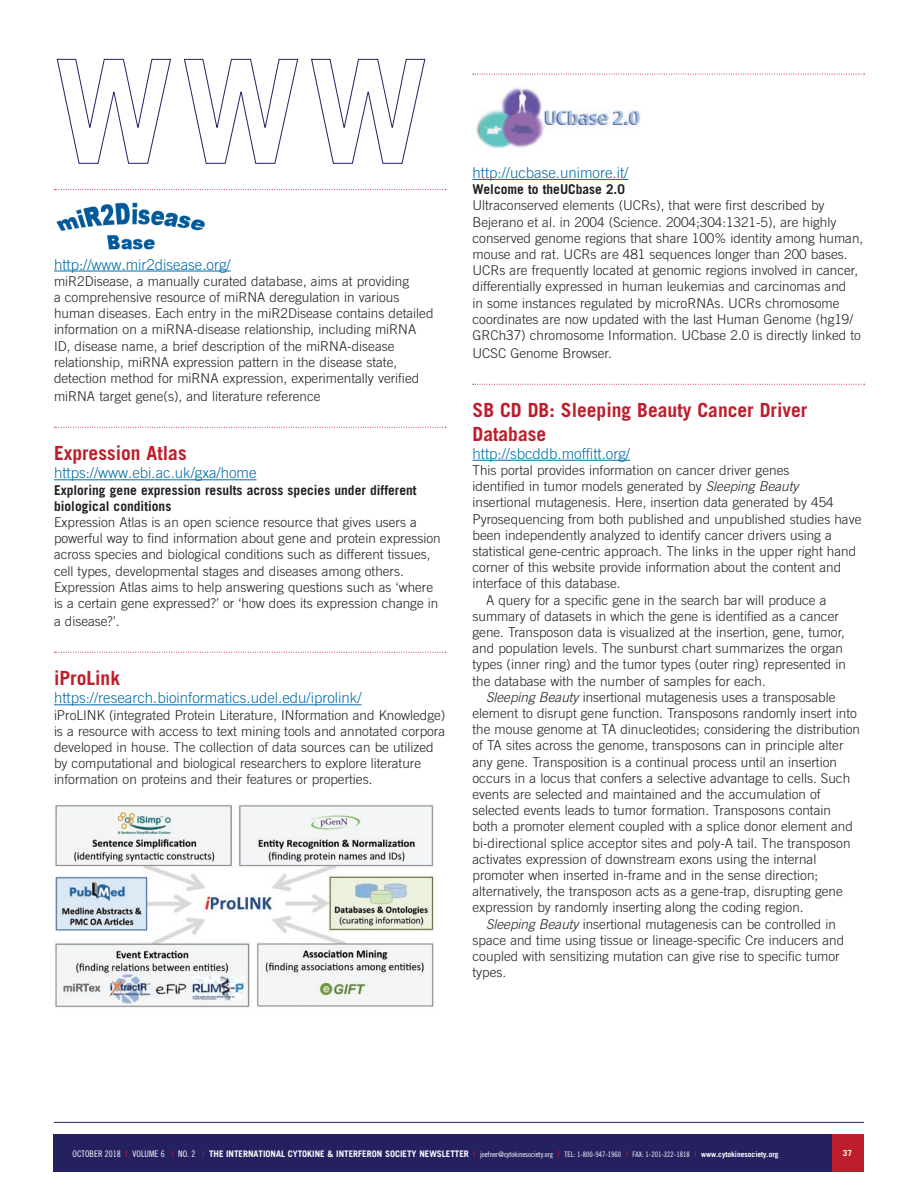
<style>
.page{position:relative;width:918px;height:1188px;background:#fff}
.page>*{position:absolute;margin:0;border:0;box-sizing:border-box;transform-origin:0 0}
.t1{font:700 19.5px/23.4px "Trade Gothic";color:#be1d2c}
.t2{font:300 15px "Trade Gothic";color:#006daa}
.t3{font:300 13.5px/16.2px "Trade Gothic";color:#231f20}
.t4{font:700 13.5px/16.2px "Trade Gothic";color:#231f20}
.t5{font:700 8.4px "Trade Gothic";color:#fff}
.t6{font:7.5px "Trade Gothic Cond Eighteen";color:#fff}
.s1{font-style:italic}
.s2{font-size:9px}
.s3{font-family:"Trade Gothic";font-weight:300;font-size:9px;color:#be1d2c}
.s4{font-family:"Trade Gothic";font-weight:700;font-size:9px}
.s5{font-family:"Trade Gothic";font-weight:700}
</style>
<div class="page">
<div style="left:54px;top:1134px;width:810px;height:38px;background:#252161"></div>
<div style="left:832px;top:1134px;width:32px;height:38px;background:#be1d2c"></div>
<hr style="left:54px;top:1122px;width:810px;height:1px;background:#252161">
<svg style="left:54px;top:189px;width:392px;height:1px"></svg>
<hr style="left:54px;top:271px;width:177px;height:1px;background:#006daa">
<svg style="left:54px;top:427px;width:392px;height:1px"></svg>
<hr style="left:54px;top:479px;width:203px;height:1px;background:#006daa">
<svg style="left:54px;top:652px;width:392px;height:1px"></svg>
<hr style="left:54px;top:704px;width:308px;height:1px;background:#006daa">
<svg style="left:57px;top:59px;width:114px;height:105px"></svg>
<svg style="left:184px;top:59px;width:114px;height:105px"></svg>
<svg style="left:311px;top:59px;width:114px;height:105px"></svg>
<img style="left:54px;top:803px;width:380px;height:205px">
<svg style="left:473px;top:74px;width:392px;height:1px"></svg>
<hr style="left:472px;top:179px;width:156px;height:1px;background:#006daa">
<svg style="left:473px;top:384px;width:392px;height:1px"></svg>
<hr style="left:472px;top:460px;width:158px;height:1px;background:#006daa">
<img style="left:476px;top:88px;width:165px;height:61px">
<img style="left:56px;top:202px;width:149px;height:48px">
<p class="t2" style="left:54px;top:255px;width:178px">http://www.mir2disease.org/</p>
<p class="t3" style="left:54px;top:273px;width:381px">miR2Disease, a manually curated database, aims at providing<br>a comprehensive resource of miRNA deregulation in various human diseases. Each entry in the miR2Disease contains detailed information on a miRNA-disease relationship, including miRNA ID, disease name, a brief description of the miRNA-disease relationship, miRNA expression pattern in the disease state, detection method for miRNA expression, experimentally verified</p>
<p class="t3" style="left:54px;top:388px;width:268px">miRNA target gene(s), and literature reference</p>
<h1 class="t1" style="left:54px;top:441px;width:134px">Expression Atlas</h1>
<p class="t2" style="left:54px;top:464px;width:204px">https://www.ebi.ac.uk/gxa/home</p>
<p class="t4" style="left:54px;top:481px;width:364px">Exploring gene expression results across species under different biological conditions</p>
<p class="t3" style="left:54px;top:514px;width:388px">Expression Atlas is an open science resource that gives users a powerful way to find information about gene and protein expression across species and biological conditions such as different tissues, cell types, developmental stages and diseases among others.<br>Expression Atlas aims to help answering questions such as ‘where is a certain gene expressed?’ or ‘how does its expression change in</p>
<p class="t3" style="left:54px;top:613px;width:67px">a disease?’.</p>
<h1 class="t1" style="left:54px;top:666px;width:68px">iProLink</h1>
<p class="t2" style="left:54px;top:689px;width:309px">https://research.bioinformatics.udel.edu/iprolink/</p>
<p class="t3" style="left:54px;top:706px;width:393px">iProLINK (integrated Protein Literature, INformation and Knowledge) is a resource with access to text mining tools and annotated corpora developed in house. The collection of data sources can be utilized by computational and biological researchers to explore literature information on proteins and their features or properties.</p>
<p class="t2" style="left:472px;top:164px;width:157px">http://ucbase.unimore.it/</p>
<p class="t4" style="left:472px;top:181px;width:154px">Welcome to theUCbase 2.0</p>
<p class="t3" style="left:472px;top:197px;width:392px">Ultraconserved elements (UCRs), that were first described by Bejerano et al. in 2004 (Science. 2004;304:1321-5), are highly conserved genome regions that share 100% identity among human, mouse and rat. UCRs are 481 sequences longer than 200 bases.<br>UCRs are frequently located at genomic regions involved in cancer, differentially expressed in human leukemias and carcinomas and<br>in some instances regulated by microRNAs. UCRs chromosome coordinates are now updated with the last Human Genome (hg19/ GRCh37) chromosome Information. UCbase 2.0 is directly linked to</p>
<p class="t3" style="left:472px;top:345px;width:141px">UCSC Genome Browser.</p>
<h1 class="t1" style="left:472px;top:398px;width:336px">SB CD DB: Sleeping Beauty Cancer Driver<br>Database</h1>
<p class="t2" style="left:472px;top:445px;width:159px">http://sbcddb.moffitt.org/</p>
<p class="t3" style="left:472px;top:462px;width:318px">This portal provides information on cancer driver genes</p>
<p class="t3" style="left:472px;top:478px;width:327px">identified in tumor models generated by <span class="s1">Sleeping Beauty</span></p>
<p class="t3" style="left:472px;top:494px;width:363px">insertional mutagenesis. Here, insertion data generated by 454</p>
<p class="t3" style="left:472px;top:510px;width:390px">Pyrosequencing from both published and unpublished studies have</p>
<p class="t3" style="left:472px;top:527px;width:361px">been independently analyzed to identify cancer drivers using a</p>
<p class="t3" style="left:472px;top:543px;width:385px">statistical gene-centric approach. The links in the upper right hand</p>
<p class="t3" style="left:472px;top:559px;width:370px">corner of this website provide information about the content and</p>
<p class="t3" style="left:472px;top:575px;width:150px">interface of this database.</p>
<p class="t3" style="left:486px;top:591px;width:342px">A query for a specific gene in the search bar will produce a</p>
<p class="t3" style="left:472px;top:608px;width:368px">summary of datasets in which the gene is identified as a cancer</p>
<p class="t3" style="left:472px;top:624px;width:374px">gene. Transposon data is visualized at the insertion, gene, tumor,</p>
<p class="t3" style="left:472px;top:640px;width:372px">and population levels. The sunburst chart summarizes the organ</p>
<p class="t3" style="left:472px;top:656px;width:375px">types (inner ring) and the tumor types (outer ring) represented in</p>
<p class="t3" style="left:472px;top:672px;width:295px">the database with the number of samples for each.</p>
<p class="t3" style="left:486px;top:689px;width:351px"><span class="s1">Sleeping Beauty</span> insertional mutagenesis uses a transposable</p>
<p class="t3" style="left:472px;top:705px;width:386px">element to disrupt gene function. Transposons randomly insert into</p>
<p class="t3" style="left:472px;top:721px;width:389px">the mouse genome at TA dinucleotides; considering the distribution</p>
<p class="t3" style="left:472px;top:737px;width:373px">of TA sites across the genome, transposons can in principle alter</p>
<p class="t3" style="left:472px;top:753px;width:366px">any gene. Transposition is a continual process until an insertion</p>
<p class="t3" style="left:472px;top:770px;width:379px">occurs in a locus that confers a selective advantage to cells. Such</p>
<p class="t3" style="left:472px;top:786px;width:350px">events are selected and maintained and the accumulation of</p>
<p class="t3" style="left:472px;top:802px;width:360px">selected events leads to tumor formation. Transposons contain</p>
<p class="t3" style="left:472px;top:818px;width:382px">both a promoter element coupled with a splice donor element and</p>
<p class="t3" style="left:472px;top:834px;width:380px">bi-directional splice acceptor sites and poly-A tail. The transposon</p>
<p class="t3" style="left:472px;top:851px;width:345px">activates expression of downstream exons using the internal</p>
<p class="t3" style="left:472px;top:867px;width:347px">promoter when inserted in-frame and in the sense direction;</p>
<p class="t3" style="left:472px;top:883px;width:372px">alternatively, the transposon acts as a gene-trap, disrupting gene</p>
<p class="t3" style="left:472px;top:899px;width:333px">expression by randomly inserting along the coding region.</p>
<p class="t3" style="left:486px;top:915px;width:351px"><span class="s1">Sleeping Beauty</span> insertional mutagenesis can be controlled in</p>
<p class="t3" style="left:472px;top:932px;width:373px">space and time using tissue or lineage-specific Cre inducers and</p>
<p class="t3" style="left:472px;top:948px;width:369px">coupled with sensitizing mutation can give rise to specific tumor</p>
<p class="t3" style="left:472px;top:964px;width:35px">types.</p>
<p class="t6" style="left:73px;top:1150px;width:708px"><span class="s2">OCTOBER 2018</span> <span class="s3">I</span> <span class="s2">VOLUME 6</span> <span class="s3">I</span> <span class="s2">NO. 2</span> <span class="s3">I</span> <span class="s4">THE INTERNATIONAL CYTOKINE &amp; INTERFERON SOCIETY NEWSLETTER</span> <span class="s3">I</span> joefner@cytokinesociety.org <span class="s3">I</span> TEL: 1-800-947-1960 <span class="s3">I</span> FAX: 1-201-322-1818 <span class="s3">I</span> <span class="s5">www.cytokinesociety.org</span></p>
<p class="t5" style="left:843px;top:1147px;width:11px">37</p>
</div>
